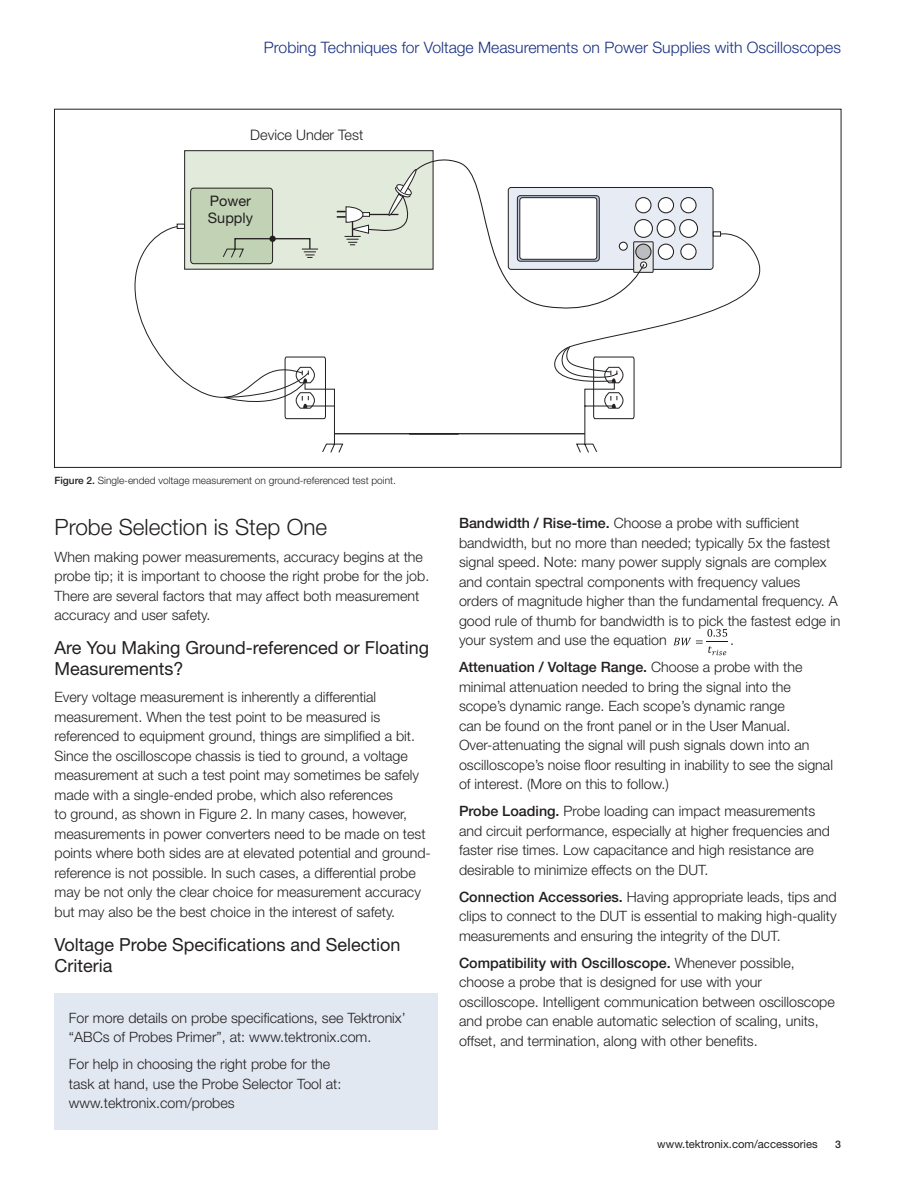
<style>
.page{position:relative;width:918px;height:1188px;background:#fff}
.page>*{position:absolute;margin:0;border:0;box-sizing:border-box;transform-origin:0 0}
.Heading_1{font:300 22.5px "Helvetica Neue";color:#231f20}
.Heading_2{font:18px/21px "Helvetica Neue";color:#231f20}
.t1{font:300 15.75px "Helvetica Neue";color:#183181}
.t2{font:300 14.55px "Helvetica Neue";color:#231f20}
.t3{font:14.55px/17.4px "Helvetica Neue";color:#231f20}
.Body_-_regular{font:300 14.25px/19.5px "Helvetica Neue";color:#231f20}
.t4{font:11.25px "Helvetica Neue";color:#231f20}
.t5{font:500 10.5px "Helvetica Neue";color:#231f20}
.t6{font:300 10.2px "Helvetica Neue";color:#231f20}
.s1{font-weight:500}
</style>
<div class="page">
<div style="left:184px;top:150px;width:249px;height:119px;background:#e2eadc;border:1px solid #231f20"></div>
<svg style="left:134px;top:153px;width:627px;height:300px"></svg>
<div style="left:619px;top:242px;width:8px;height:8px;background:#fff;border-radius:50%"></div>
<div style="left:619px;top:242px;width:9px;height:9px;border:1px solid #231f20;border-radius:50%"></div>
<div style="left:54px;top:993px;width:384px;height:137px;background:#e2e8f2"></div>
<svg style="left:673px;top:629px;width:55px;height:26px"></svg>
<p class="t1" style="left:264px;top:37px;width:579px">Probing Techniques for Voltage Measurements on Power Supplies with Oscilloscopes</p>
<p class="t2" style="left:250px;top:124px;width:115px">Device Under Test</p>
<p class="t3" style="left:208px;top:193px;width:47px">Power<br>Supply</p>
<p class="t6" style="left:54px;top:475px;width:343px"><span class="s1">Figure 2.</span> Single-ended voltage measurement on ground-referenced test point.</p>
<p class="Heading_1" style="left:55px;top:513px;width:274px">Probe Selection is Step One</p>
<p class="Body_-_regular" style="left:55px;top:547px;width:376px">When making power measurements, accuracy begins at the probe tip; it is important to choose the right probe for the job.<br>There are several factors that may affect both measurement accuracy and user safety.</p>
<p class="Heading_2" style="left:55px;top:637px;width:376px">Are You Making Ground-referenced or Floating<br>Measurements?</p>
<p class="Body_-_regular" style="left:55px;top:687px;width:378px">Every voltage measurement is inherently a differential measurement. When the test point to be measured is referenced to equipment ground, things are simplified a bit.<br>Since the oscilloscope chassis is tied to ground, a voltage measurement at such a test point may sometimes be safely made with a single-ended probe, which also references<br>to ground, as shown in Figure 2. In many cases, however, measurements in power converters need to be made on test points where both sides are at elevated potential and ground&shy;reference is not possible. In such cases, a differential probe may be not only the clear choice for measurement accuracy but may also be the best choice in the interest of safety.</p>
<p class="Heading_2" style="left:55px;top:934px;width:348px">Voltage Probe Specifications and Selection<br>Criteria</p>
<p class="Body_-_regular" style="left:69px;top:1007px;width:338px">For more details on probe specifications, see Tektronix’ “ABCs of Probes Primer”, at: www.tektronix.com.</p>
<p class="Body_-_regular" style="left:69px;top:1054px;width:274px">For help in choosing the right probe for the task at hand, use the Probe Selector Tool at: www.tektronix.com/probes</p>
<p class="Body_-_regular" style="left:459px;top:513px;width:383px"><span class="s1">Bandwidth / Rise-time.</span> Choose a probe with sufficient bandwidth, but no more than needed; typically 5x the fastest signal speed. Note: many power supply signals are complex and contain spectral components with frequency values orders of magnitude higher than the fundamental frequency. A good rule of thumb for bandwidth is to pick the fastest edge in your system and use the equation</p>
<p class="Body_-_regular" style="left:730px;top:630px;width:5px">.</p>
<p class="Body_-_regular" style="left:459px;top:657px;width:375px"><span class="s1">Attenuation / Voltage Range.</span> Choose a probe with the minimal attenuation needed to bring the signal into the scope’s dynamic range. Each scope’s dynamic range<br>can be found on the front panel or in the User Manual.<br>Over-attenuating the signal will push signals down into an oscilloscope’s noise floor resulting in inability to see the signal of interest. (More on this to follow.)</p>
<p class="Body_-_regular" style="left:459px;top:801px;width:373px"><span class="s1">Probe Loading.</span> Probe loading can impact measurements and circuit performance, especially at higher frequencies and faster rise times. Low capacitance and high resistance are desirable to minimize effects on the DUT.</p>
<p class="Body_-_regular" style="left:459px;top:887px;width:379px;text-align:justify"><span class="s1">Connection Accessories.</span> Having appropriate leads, tips and clips to connect to the DUT is essential to making high-quality measurements and ensuring the integrity of the DUT.</p>
<p class="Body_-_regular" style="left:459px;top:953px;width:377px"><span class="s1">Compatibility with Oscilloscope.</span> Whenever possible, choose a probe that is designed for use with your oscilloscope. Intelligent communication between oscilloscope and probe can enable automatic selection of scaling, units, offset, and termination, along with other benefits.</p>
<p class="t4" style="left:657px;top:1138px;width:162px">www.tektronix.com/accessories</p>
<p class="t5" style="left:835px;top:1138px;width:7px">3</p>
</div>
